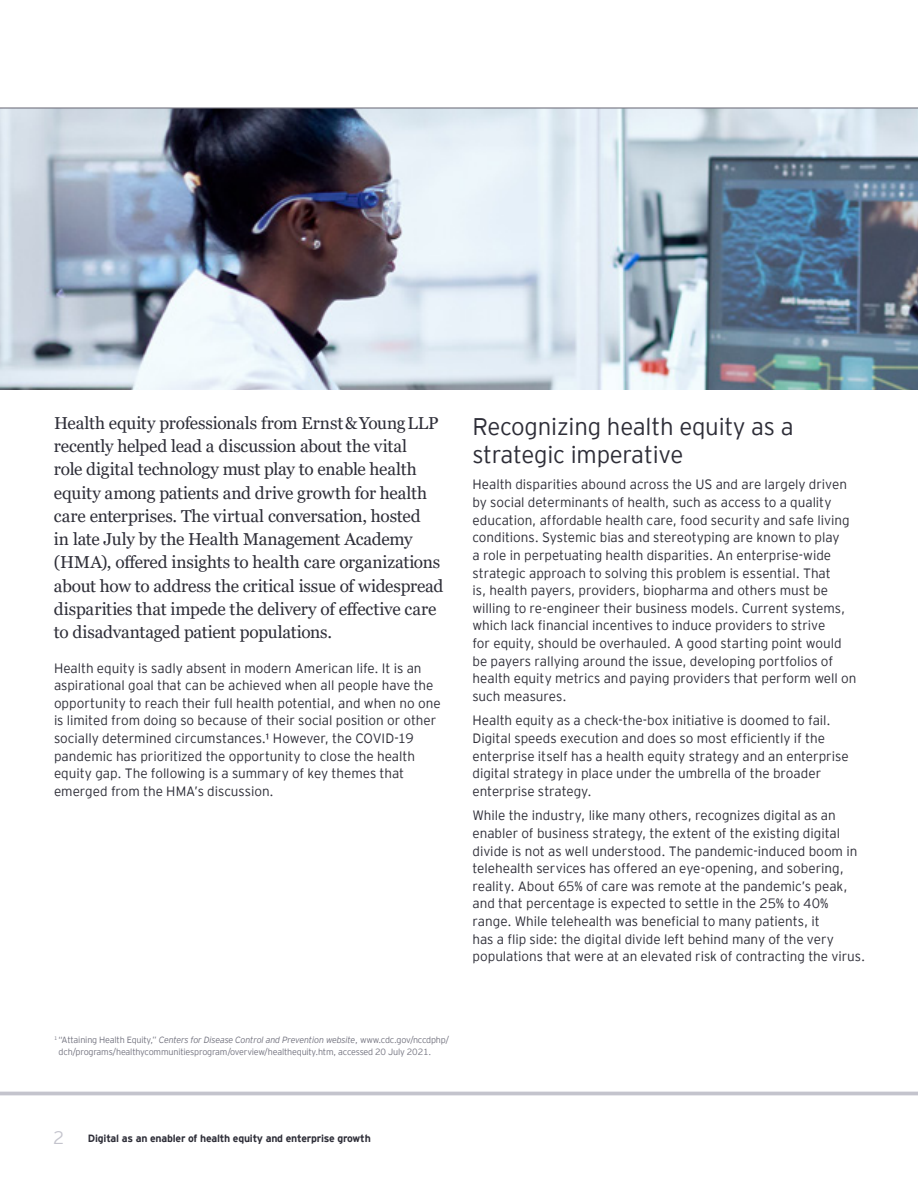
<style>
.page{position:relative;width:918px;height:1188px;background:#fff}
.page>*{position:absolute;margin:0;border:0;box-sizing:border-box;transform-origin:0 0}
.t1{font:300 24px/28.5px "EY Interstate";letter-spacing:-.01em;color:#2e2e38}
.t2{font:300 18px "EY Interstate";color:#c4c4cd}
.t3{font:17.25px/23.2px "Georgia";letter-spacing:-.01em;color:#2e2e38}
.t4{font:300 13.5px/17.7px "EY Interstate";letter-spacing:-.005em;color:#2e2e38}
.t5{font:700 10.5px "EY Interstate";letter-spacing:-.02em;color:#2e2e38}
.t6{font:300 9px/11.7px "EY Interstate";letter-spacing:-.02em;color:#747480}
.s1{font-style:italic}
</style>
<div class="page">
<img style="left:0;top:109px;width:918px;height:281px">
<hr style="left:0;top:1092px;width:918px;height:3px;background:#c4c4cd">
<hr style="left:0;top:107px;width:918px;height:2px;background:#747480">
<p class="t3" style="left:54px;top:412px;width:391px">Health equity professionals from Ernst&amp;YoungLLP recently helped lead a discussion about the vital<br>role digital technology must play to enable health equity among patients and drive growth for health care enterprises. The virtual conversation, hosted<br>in late July by the Health Management Academy (HMA), offered insights to health care organizations about how to address the critical issue of widespread disparities that impede the delivery of effective care to disadvantaged patient populations.</p>
<p class="t4" style="left:54px;top:658px;width:388px">Health equity is sadly absent in modern American life. It is an aspirational goal that can be achieved when all people have the opportunity to reach their full health potential, and when no one is limited from doing so because of their social position or other socially determined circumstances.¹ However, the COVID-19 pandemic has prioritized the opportunity to close the health equity gap. The following is a summary of key themes that emerged from the HMA’s discussion.</p>
<h1 class="t1" style="left:472px;top:411px;width:323px">Recognizing health equity as a strategic imperative</h1>
<p class="t4" style="left:472px;top:475px;width:386px">Health disparities abound across the US and are largely driven by social determinants of health, such as access to a quality education, affordable health care, food security and safe living conditions. Systemic bias and stereotyping are known to play<br>a role in perpetuating health disparities. An enterprise-wide strategic approach to solving this problem is essential. That<br>is, health payers, providers, biopharma and others must be willing to re-engineer their business models. Current systems, which lack financial incentives to induce providers to strive<br>for equity, should be overhauled. A good starting point would be payers rallying around the issue, developing portfolios of health equity metrics and paying providers that perform well on such measures.</p>
<p class="t4" style="left:472px;top:711px;width:378px">Health equity as a check-the-box initiative is doomed to fail.<br>Digital speeds execution and does so most efficiently if the enterprise itself has a health equity strategy and an enterprise digital strategy in place under the umbrella of the broader enterprise strategy.</p>
<p class="t4" style="left:472px;top:806px;width:394px">While the industry, like many others, recognizes digital as an enabler of business strategy, the extent of the existing digital divide is not as well understood. The pandemic-induced boom in telehealth services has offered an eye-opening, and sobering, reality. About 65% of care was remote at the pandemic’s peak, and that percentage is expected to settle in the 25% to 40% range. While telehealth was beneficial to many patients, it<br>has a flip side: the digital divide left behind many of the very populations that were at an elevated risk of contracting the virus.</p>
<p class="t6" style="left:59px;top:1034px;width:392px;text-indent:-4px"><sup>1</sup> “Attaining Health Equity,” <span class="s1">Centers for Disease Control and Prevention website</span>, www.cdc.gov/nccdphp/ dch/programs/healthycommunitiesprogram/overview/healthequity.htm, accessed 20 July 2021.</p>
<h2 class="t2" style="left:53px;top:1125px;width:13px">2</h2>
<p class="t5" style="left:88px;top:1131px;width:284px">Digital as an enabler of health equity and enterprise growth</p>
</div>
